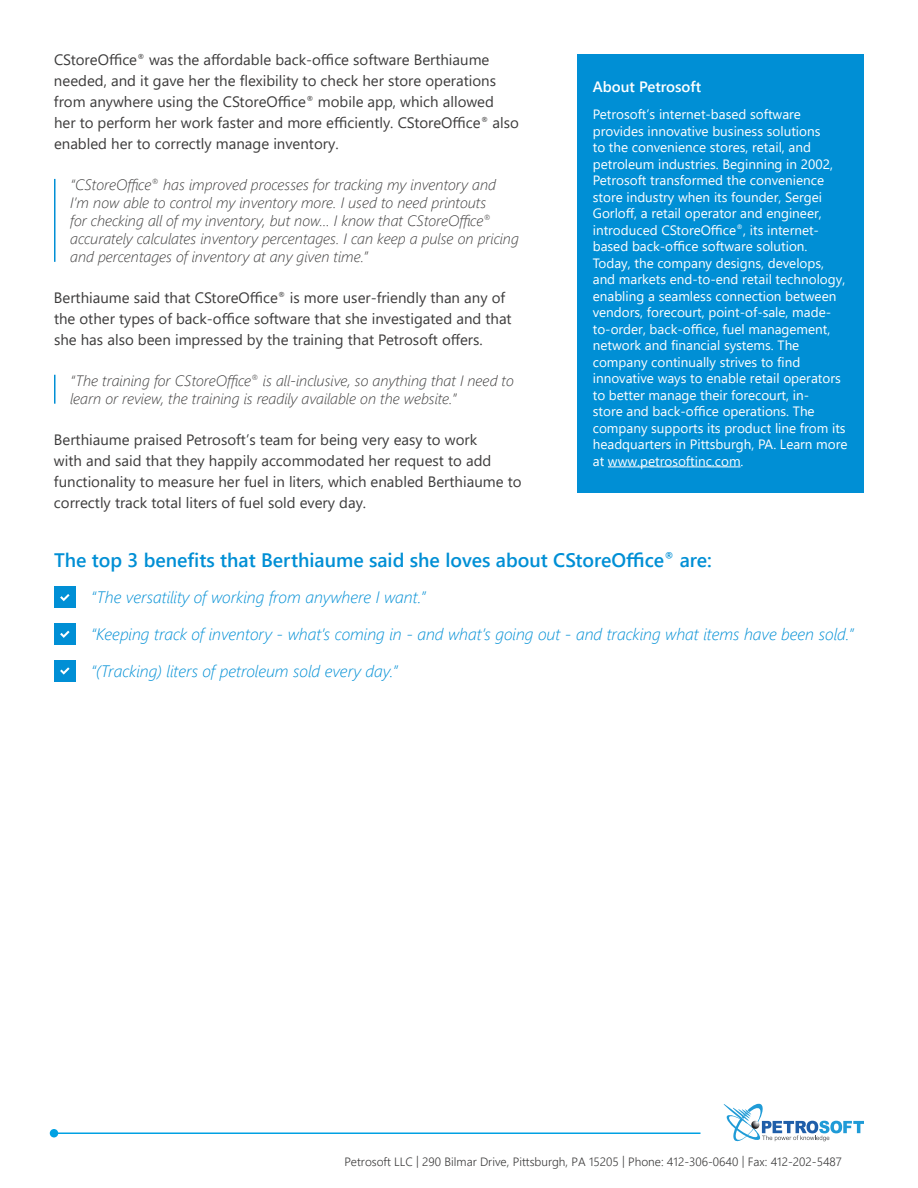
<style>
.page{position:relative;width:918px;height:1188px;background:#fff}
.page>*{position:absolute;margin:0;border:0;box-sizing:border-box;transform-origin:0 0}
.t1{font:600 19.5px "Segoe UI";color:#008fd5}
.t2{font:italic 300 16.5px "Segoe UI";color:#008fd5}
.t3{font:15px/21px "Segoe UI";color:#3c3b3b}
.t4{font:italic 300 15px/18px "Segoe UI";color:#3c3b3b}
.t5{font:600 15px "Segoe UI";color:#fff}
.t6{font:13.5px/16.5px "Segoe UI";color:#fff}
.t7{font:300 12px "Segoe UI";color:#3c3b3b}
</style>
<div class="page">
<svg style="left:723px;top:1103px;width:141px;height:39px"></svg>
<hr style="left:54px;top:1132px;width:646px;height:2px;background:#00a1e3">
<div style="left:50px;top:1129px;width:8px;height:8px;background:#00a1e3;border-radius:50%"></div>
<div style="left:578px;top:54px;width:286px;height:439px;background:#008fd5"></div>
<hr style="left:608px;top:467px;width:133px;height:1px;background:#fff">
<div style="left:54px;top:586px;width:22px;height:22px;background:#008fd5"></div>
<svg style="left:60px;top:594px;width:10px;height:7px"></svg>
<div style="left:54px;top:623px;width:22px;height:22px;background:#008fd5"></div>
<svg style="left:60px;top:631px;width:10px;height:7px"></svg>
<div style="left:54px;top:660px;width:22px;height:21px;background:#008fd5"></div>
<svg style="left:60px;top:667px;width:10px;height:8px"></svg>
<hr style="left:54px;top:179px;width:2px;height:83px;background:#008fd5">
<hr style="left:54px;top:375px;width:2px;height:29px;background:#008fd5">
<p class="t3" style="left:54px;top:48px;width:467px">CStoreOffice<sup>®</sup> was the affordable back-office software Berthiaume needed, and it gave her the flexibility to check her store operations from anywhere using the CStoreOffice<sup>®</sup> mobile app, which allowed her to perform her work faster and more efficiently. CStoreOffice<sup>®</sup> also enabled her to correctly manage inventory.</p>
<p class="t4" style="left:70px;top:173px;width:450px">“CStoreOffice<sup>®</sup> has improved processes for tracking my inventory and<br>I’m now able to control my inventory more. I used to need printouts<br>for checking all of my inventory, but now… I know that CStoreOffice<sup>® </sup>accurately calculates inventory percentages. I can keep a pulse on pricing and percentages of inventory at any given time.”</p>
<p class="t3" style="left:54px;top:286px;width:459px">Berthiaume said that CStoreOffice<sup>®</sup> is more user-friendly than any of the other types of back-office software that she investigated and that she has also been impressed by the training that Petrosoft offers.</p>
<p class="t4" style="left:70px;top:369px;width:445px">“The training for CStoreOffice<sup>®</sup> is all-inclusive, so anything that I need to learn or review, the training is readily available on the website.”</p>
<p class="t3" style="left:54px;top:427px;width:469px">Berthiaume praised Petrosoft’s team for being very easy to work<br>with and said that they happily accommodated her request to add functionality to measure her fuel in liters, which enabled Berthiaume to correctly track total liters of fuel sold every day.</p>
<p class="t5" style="left:593px;top:72px;width:110px">About Petrosoft</p>
<p class="t6" style="left:593px;top:105px;width:256px">Petrosoft’s internet-based software provides innovative business solutions<br>to the convenience stores, retail, and petroleum industries. Beginning in 2002, Petrosoft transformed the convenience store industry when its founder, Sergei Gorloff, a retail operator and engineer, introduced CStoreOffice<sup>®</sup>, its internet&shy;based back-office software solution.<br>Today, the company designs, develops, and markets end-to-end retail technology, enabling a seamless connection between vendors, forecourt, point-of-sale, made&shy;to-order, back-office, fuel management, network and financial systems. The company continually strives to find innovative ways to enable retail operators to better manage their forecourt, in-<br>store and back-office operations. The company supports its product line from its headquarters in Pittsburgh, PA. Learn more at www.petrosoftinc.com.</p>
<p class="t1" style="left:54px;top:541px;width:659px">The top 3 benefits that Berthiaume said she loves about CStoreOffice<sup>®</sup> are:</p>
<p class="t2" style="left:91px;top:582px;width:337px">“The versatility of working from anywhere I want.”</p>
<p class="t2" style="left:91px;top:618px;width:765px">“Keeping track of inventory - what’s coming in - and what’s going out - and tracking what items have been sold.”</p>
<p class="t2" style="left:91px;top:655px;width:309px">“(Tracking) liters of petroleum sold every day.”</p>
<p class="t7" style="left:344px;top:1151px;width:499px">Petrosoft LLC | 290 Bilmar Drive, Pittsburgh, PA 15205 | Phone: 412-306-0640 | Fax: 412-202-5487</p>
</div>
